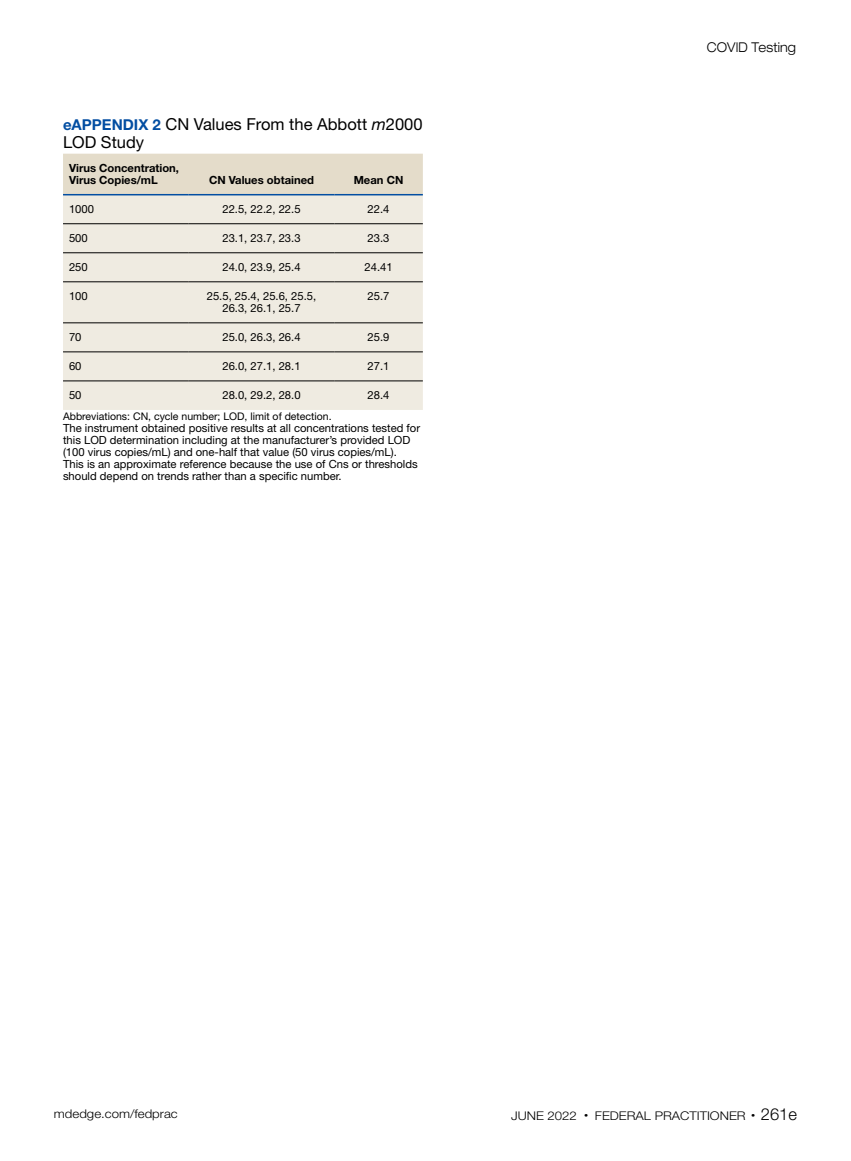
<style>
.page{position:relative;width:851px;height:1161px;background:#fff}
.page>*{position:absolute;margin:0;border:0;box-sizing:border-box;transform-origin:0 0}
.t1{font:16.5px/18px "Helvetica Neue LT Std";color:#000}
.t2{font:300 expanded 13.5px "Helvetica Neue LT Std";letter-spacing:.01em;color:#000;scale:.9 1}
.t3{font:300 12px "Helvetica Neue LT Std";color:#000;scale:1.1 1}
.t4{font:11.25px/12px "Helvetica Neue LT Std";color:#000;text-align:center}
.t5{font:700 11.25px/12px "Helvetica Neue LT Std";color:#000}
.t6{font:10.5px "Helvetica Neue LT Std";color:#000}
.s1{font-weight:700;font-size:15px;color:#034ea2}
.s2{font-style:italic}
.s3{font-size:16.5px}
</style>
<div class="page">
<div style="left:63px;top:154px;width:360px;height:40px;background:#e4dcca"></div>
<div style="left:63px;top:195px;width:360px;height:215px;background:#efebe1"></div>
<hr style="left:63px;top:223px;width:126px;height:1px;background:#000">
<hr style="left:189px;top:223px;width:145px;height:1px;background:#000">
<hr style="left:334px;top:223px;width:89px;height:1px;background:#000">
<hr style="left:63px;top:253px;width:126px;height:1px;background:#000">
<hr style="left:189px;top:253px;width:145px;height:1px;background:#000">
<hr style="left:334px;top:253px;width:89px;height:1px;background:#000">
<hr style="left:63px;top:282px;width:126px;height:1px;background:#000">
<hr style="left:189px;top:282px;width:145px;height:1px;background:#000">
<hr style="left:334px;top:282px;width:89px;height:1px;background:#000">
<hr style="left:63px;top:323px;width:126px;height:1px;background:#000">
<hr style="left:189px;top:323px;width:145px;height:1px;background:#000">
<hr style="left:334px;top:323px;width:89px;height:1px;background:#000">
<hr style="left:63px;top:352px;width:126px;height:1px;background:#000">
<hr style="left:189px;top:352px;width:145px;height:1px;background:#000">
<hr style="left:334px;top:352px;width:89px;height:1px;background:#000">
<hr style="left:63px;top:381px;width:126px;height:1px;background:#000">
<hr style="left:189px;top:381px;width:145px;height:1px;background:#000">
<hr style="left:334px;top:381px;width:89px;height:1px;background:#000">
<hr style="left:63px;top:194px;width:126px;height:1px;background:#034ea2">
<hr style="left:189px;top:194px;width:145px;height:1px;background:#034ea2">
<hr style="left:334px;top:194px;width:89px;height:1px;background:#034ea2">
<h1 class="t1" style="left:63px;top:115px;width:361px"><span class="s1">eAPPENDIX 2</span> CN Values From the Abbott <span class="s2">m</span>2000<br>LOD Study</h1>
<p class="t5" style="left:69px;top:162px;width:112px">Virus Concentration,<br>Virus Copies/mL</p>
<p class="t5" style="left:209px;top:174px;width:106px">CN Values obtained</p>
<p class="t5" style="left:354px;top:174px;width:51px">Mean CN</p>
<p class="t4" style="left:69px;top:203px;width:27px">1000</p>
<p class="t4" style="left:222px;top:203px;width:80px">22.5, 22.2, 22.5</p>
<p class="t4" style="left:367px;top:203px;width:23px">22.4</p>
<p class="t4" style="left:69px;top:232px;width:20px">500</p>
<p class="t4" style="left:222px;top:232px;width:80px">23.1, 23.7, 23.3</p>
<p class="t4" style="left:367px;top:232px;width:23px">23.3</p>
<p class="t4" style="left:69px;top:261px;width:20px">250</p>
<p class="t4" style="left:222px;top:261px;width:80px">24.0, 23.9, 25.4</p>
<p class="t4" style="left:364px;top:261px;width:30px">24.41</p>
<p class="t4" style="left:69px;top:290px;width:20px">100</p>
<p class="t4" style="left:207px;top:290px;width:111px">25.5, 25.4, 25.6, 25.5,<br>26.3, 26.1, 25.7</p>
<p class="t4" style="left:367px;top:290px;width:23px">25.7</p>
<p class="t4" style="left:69px;top:331px;width:14px">70</p>
<p class="t4" style="left:222px;top:331px;width:80px">25.0, 26.3, 26.4</p>
<p class="t4" style="left:367px;top:331px;width:23px">25.9</p>
<p class="t4" style="left:69px;top:360px;width:14px">60</p>
<p class="t4" style="left:222px;top:360px;width:80px">26.0, 27.1, 28.1</p>
<p class="t4" style="left:367px;top:360px;width:23px">27.1</p>
<p class="t4" style="left:69px;top:389px;width:14px">50</p>
<p class="t4" style="left:222px;top:389px;width:80px">28.0, 29.2, 28.0</p>
<p class="t4" style="left:367px;top:389px;width:23px">28.4</p>
<p class="t6" style="left:63px;top:410px;width:270px">Abbreviations: CN, cycle number; LOD, limit of detection.</p>
<p class="t4" style="left:63px;top:422px;width:358px;text-align:left">The instrument obtained positive results at all concentrations tested for this LOD determination including at the manufacturer’s provided LOD (100 virus copies/mL) and one-half that value (50 virus copies/mL).<br>This is an approximate reference because the use of Cns or thresholds should depend on trends rather than a specific number.</p>
<p class="t2" style="left:706px;top:40px;width:101px">COVID Testing</p>
<p class="t3" style="left:54px;top:1107px;width:114px">mdedge.com/fedprac</p>
<p class="t3" style="left:511px;top:1109px;width:261px">JUNE 2022 <sup>•</sup> FEDERAL PRACTITIONER <sup>•</sup> <span class="s3">261e</span></p>
</div>
